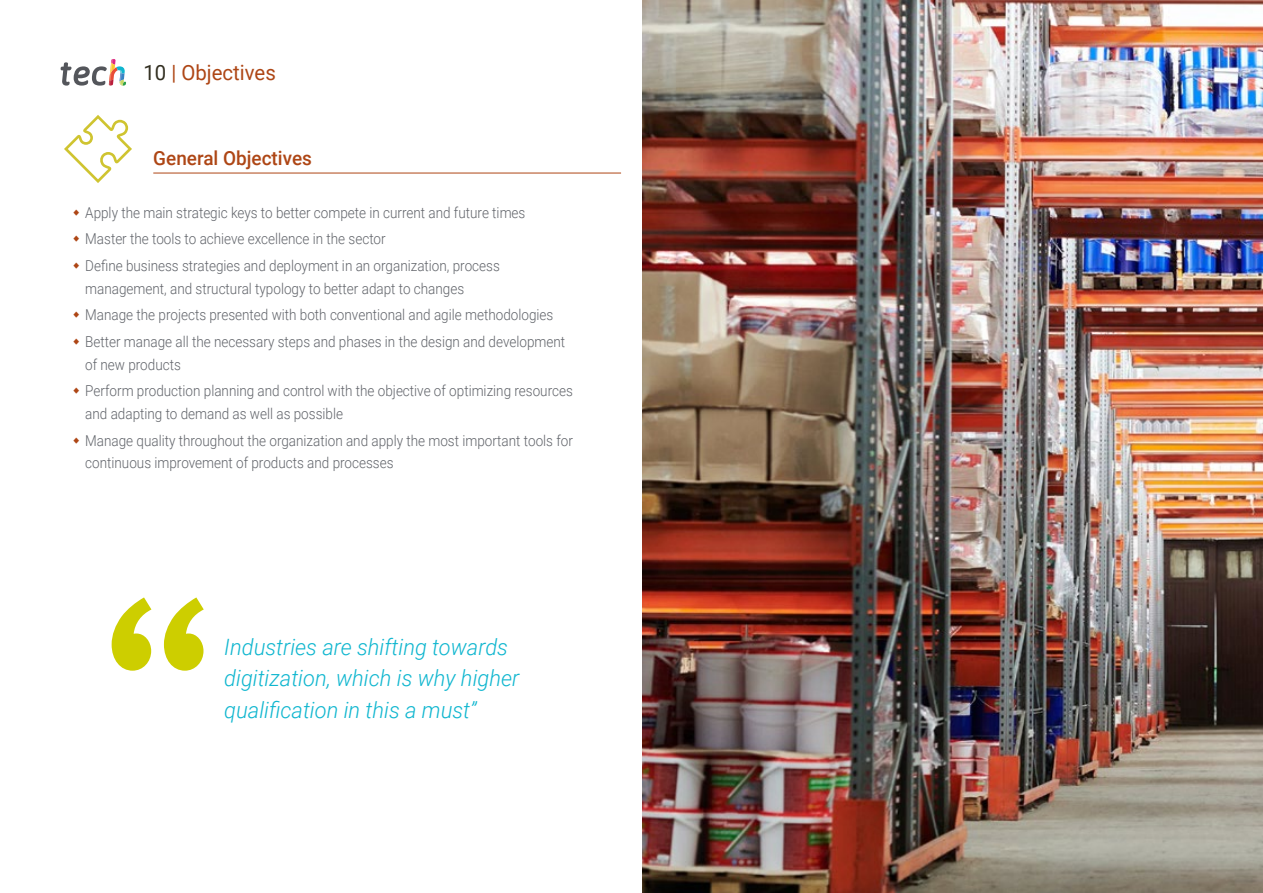
<style>
.page{position:relative;width:1263px;height:893px;background:#fff}
.page>*{position:absolute;margin:0;border:0;box-sizing:border-box;transform-origin:0 0}
.t1{font:italic 300 22.5px/31.5px "Roboto";color:#0fb6cf}
.t2{font:21px "Roboto";color:#ae4615}
.t3{font:500 19.5px "Roboto";color:#ae4615}
.t4{font:300 15px/26.7px "Roboto";color:#61646a;scale:.9 1}
.s1{color:#312e20}
</style>
<div class="page">
<svg style="left:64px;top:115px;width:68px;height:68px"></svg>
<svg style="left:61px;top:59px;width:65px;height:27px"></svg>
<svg style="left:112px;top:597px;width:92px;height:74px"></svg>
<hr style="left:153px;top:173px;width:468px;height:1px;background:#ae4615">
<img style="left:642px;top:0;width:621px;height:893px">
<h2 class="t2" style="left:144px;top:57px;width:134px"><span class="s1">10</span> | Objectives</h2>
<h3 class="t3" style="left:153px;top:144px;width:160px">General Objectives</h3>
<p class="t4" style="left:85px;top:198px;width:491px">Apply the main strategic keys to better compete in current and future times<br>Master the tools to achieve excellence in the sector<br>Define business strategies and deployment in an organization, process</p>
<p class="t4" style="left:85px;top:274px;width:535px">management, and structural typology to better adapt to changes<br>Manage the projects presented with both conventional and agile methodologies<br>Better manage all the necessary steps and phases in the design and development</p>
<p class="t4" style="left:85px;top:350px;width:543px">of new products<br>Perform production planning and control with the objective of optimizing resources</p>
<p class="t4" style="left:85px;top:399px;width:543px">and adapting to demand as well as possible<br>Manage quality throughout the organization and apply the most important tools for</p>
<p class="t4" style="left:85px;top:449px;width:344px">continuous improvement of products and processes</p>
<h1 class="t1" style="left:224px;top:630px;width:297px">Industries are shifting towards digitization, which is why higher qualification in this a must”</h1>
</div>
